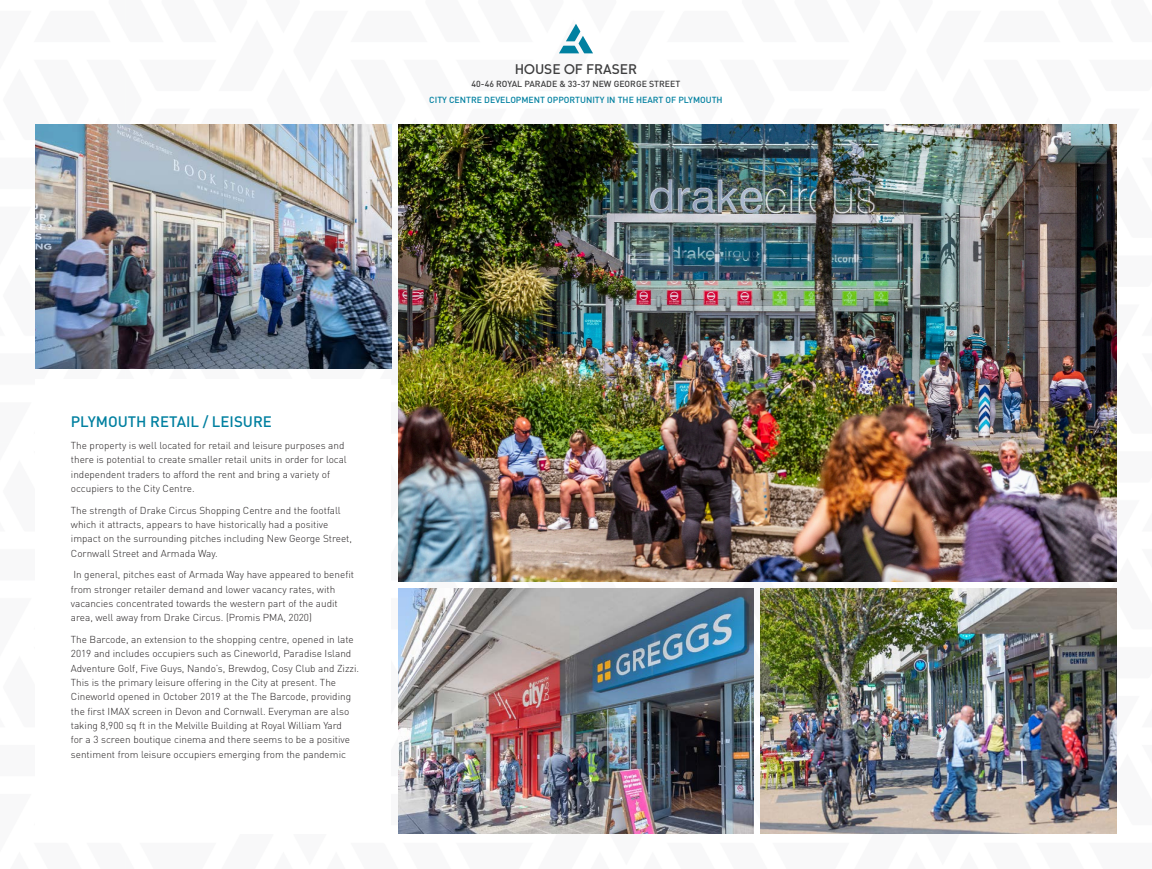
<style>
.page{position:relative;width:1152px;height:869px;background:#fff}
.page>*{position:absolute;margin:0;border:0;box-sizing:border-box;transform-origin:0 0}
.HoF_Heading{font:500 15px "DIN";color:#0080a0}
.t1{font:500 13.75px "DIN";color:#3e3e3f}
.HoF_Body_text{font:300 10px/14.4px "DIN";color:#231f20}
.t2{font:500 8.75px "DIN";color:#0080a0}
.t3{font:500 8.75px "DIN";color:#3e3e3f}
.s1{font-family:"Avant Garde IT Cby BT"}
</style>
<div class="page">
<img style="left:398px;top:124px;width:718px;height:457px">
<img style="left:35px;top:124px;width:356px;height:245px">
<img style="left:398px;top:588px;width:356px;height:245px">
<img style="left:761px;top:588px;width:355px;height:245px">
<svg style="left:559px;top:24px;width:34px;height:29px"></svg>
<h2 class="t1" style="left:515px;top:60px;width:124px">H<span class="s1">O</span>USE <span class="s1">O</span>F FRASER</h2>
<p class="t3" style="left:471px;top:78px;width:210px">40-46 ROYAL PARADE &amp; 33-37 NEW GEORGE STREET</p>
<p class="t2" style="left:429px;top:94px;width:295px">CITY CENTRE DEVELOPMENT OPPORTUNITY IN THE HEART OF PLYMOUTH</p>
<p class="HoF_Heading" style="left:71px;top:412px;width:202px">PLYMOUTH RETAIL / LEISURE</p>
<p class="HoF_Body_text" style="left:71px;top:438px;width:277px">The property is well located for retail and leisure purposes and there is potential to create smaller retail units in order for local independent traders to afford the rent and bring a variety of occupiers to the City Centre.</p>
<p class="HoF_Body_text" style="left:71px;top:502px;width:283px">The strength of Drake Circus Shopping Centre and the footfall which it attracts, appears to have historically had a positive impact on the surrounding pitches including New George Street, Cornwall Street and Armada Way.</p>
<p class="HoF_Body_text" style="left:71px;top:567px;width:285px">In general, pitches east of Armada Way have appeared to benefit from stronger retailer demand and lower vacancy rates, with vacancies concentrated towards the western part of the audit area, well away from Drake Circus. (Promis PMA, 2020)</p>
<p class="HoF_Body_text" style="left:71px;top:631px;width:290px">The Barcode, an extension to the shopping centre, opened in late 2019 and includes occupiers such as Cineworld, Paradise Island Adventure Golf, Five Guys, Nando’s, Brewdog, Cosy Club and Zizzi.<br>This is the primary leisure offering in the City at present. The Cineworld opened in October 2019 at the The Barcode, providing the first IMAX screen in Devon and Cornwall. Everyman are also taking 8,900 sq ft in the Melville Building at Royal William Yard<br>for a 3 screen boutique cinema and there seems to be a positive sentiment from leisure occupiers emerging from the pandemic</p>
</div>
